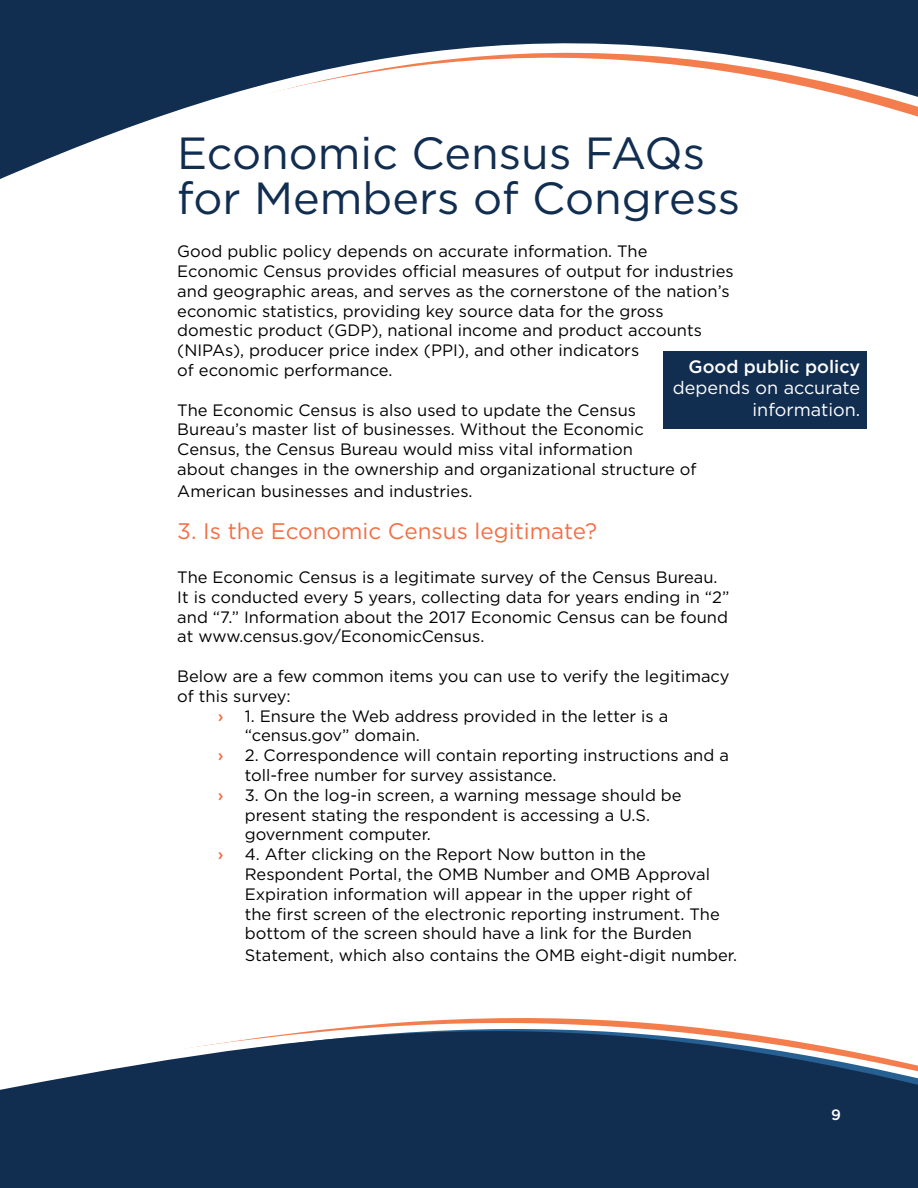
<style>
.page{position:relative;width:918px;height:1188px;background:#fff}
.page>*{position:absolute;margin:0;border:0;box-sizing:border-box;transform-origin:0 0}
.t1{font:45px/45px "Gotham";color:#112e51}
.t2{font:22.5px "Gotham";color:#f37046}
.t3{font:18px/21.6px "Gotham";color:#fff;text-align:right}
.t4{font:500 18px "Gotham";color:#fff}
.t5{font:16.5px/19.8px "Gotham";color:#000}
.t6{font:500 16.5px "Gotham";color:#f37046}
.t7{font:500 15px "Gotham";color:#fff}
</style>
<div class="page">
<svg style="left:0;top:0;width:918px;height:179px"></svg>
<svg style="left:0;top:1018px;width:918px;height:170px;fill:#112e51"></svg>
<div style="left:663px;top:352px;width:204px;height:77px;background:#112e51"></div>
<h1 class="t1" style="left:177px;top:130px;width:564px">Economic Census FAQs for Members of Congress</h1>
<p class="t5" style="left:177px;top:241px;width:558px">Good public policy depends on accurate information. The<br>Economic Census provides official measures of output for industries and geographic areas, and serves as the cornerstone of the nation’s economic statistics, providing key source data for the gross domestic product (GDP), national income and product accounts (NIPAs), producer price index (PPI), and other indicators<br>of economic performance.</p>
<p class="t5" style="left:177px;top:399px;width:521px">The Economic Census is also used to update the Census Bureau’s master list of businesses. Without the Economic Census, the Census Bureau would miss vital information<br>about changes in the ownership and organizational structure of</p>
<p class="t5" style="left:177px;top:480px;width:297px">American businesses and industries.</p>
<h2 class="t2" style="left:177px;top:516px;width:421px">3. Is the Economic Census legitimate?</h2>
<p class="t5" style="left:177px;top:567px;width:554px">The Economic Census is a legitimate survey of the Census Bureau.<br>It is conducted every 5 years, collecting data for years ending in “2” and “7.” Information about the 2017 Economic Census can be found at www.census.gov/EconomicCensus.</p>
<p class="t5" style="left:177px;top:666px;width:554px">Below are a few common items you can use to verify the legitimacy of this survey:</p>
<p class="t6" style="left:218px;top:705px;width:7px">›</p>
<p class="t5" style="left:245px;top:705px;width:425px">1. Ensure the Web address provided in the letter is a “census.gov” domain.</p>
<p class="t6" style="left:218px;top:745px;width:7px">›</p>
<p class="t5" style="left:245px;top:745px;width:486px">2. Correspondence will contain reporting instructions and a toll-free number for survey assistance.</p>
<p class="t6" style="left:218px;top:784px;width:7px">›</p>
<p class="t5" style="left:245px;top:785px;width:438px">3. On the log-in screen, a warning message should be present stating the respondent is accessing a U.S. government computer.</p>
<p class="t6" style="left:218px;top:844px;width:7px">›</p>
<p class="t5" style="left:245px;top:844px;width:476px">4. After clicking on the Report Now button in the Respondent Portal, the OMB Number and OMB Approval Expiration information will appear in the upper right of the first screen of the electronic reporting instrument. The bottom of the screen should have a link for the Burden</p>
<p class="t5" style="left:245px;top:945px;width:494px">Statement, which also contains the OMB eight-digit number.</p>
<p class="t4" style="left:689px;top:355px;width:173px">Good public policy</p>
<p class="t3" style="left:673px;top:377px;width:189px">depends on accurate information.</p>
<p class="t7" style="left:831px;top:1105px;width:11px">9</p>
</div>
